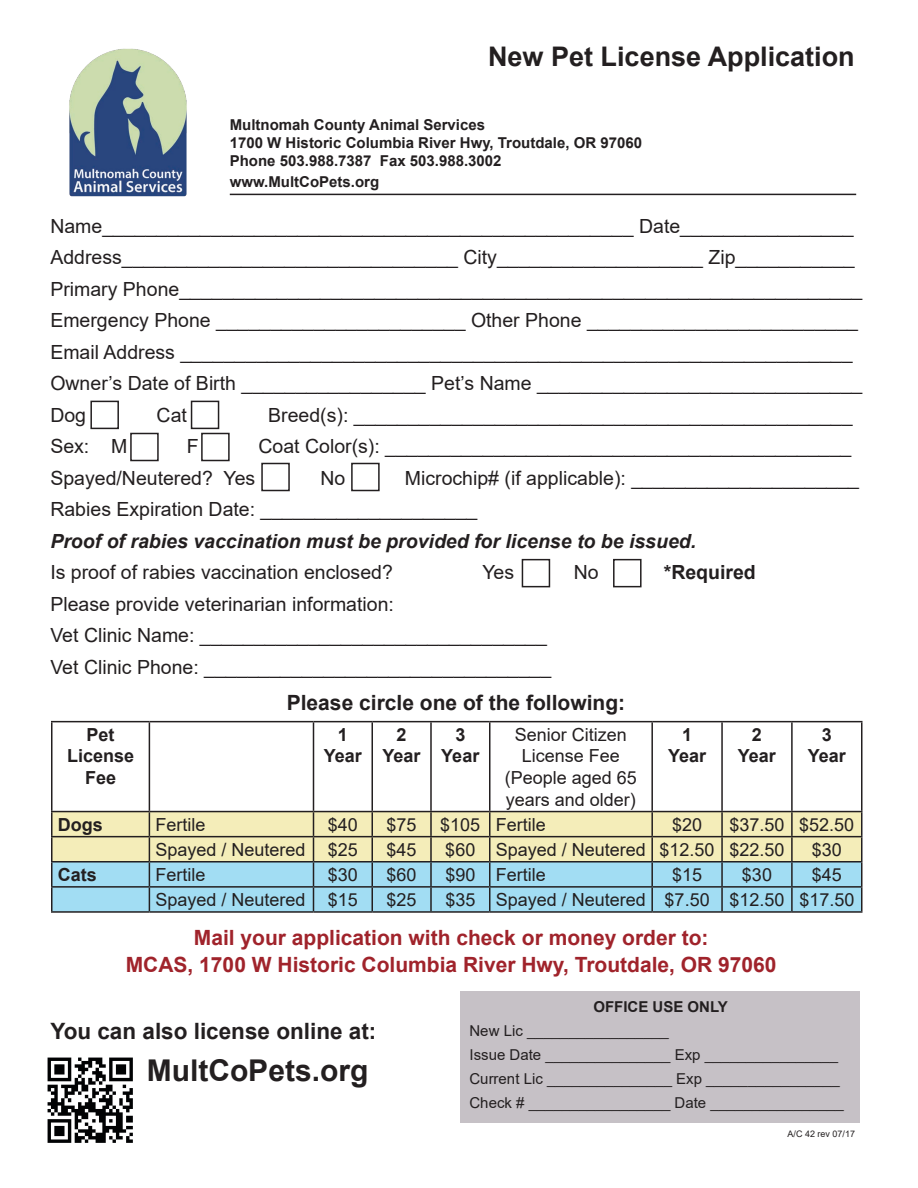
<style>
.page{position:relative;width:918px;height:1188px;background:#fff}
.page>*{position:absolute;margin:0;border:0;box-sizing:border-box;transform-origin:0 0}
.t1{font:700 30px "Arial";color:#231f20}
.t2{font:700 27px "Arial";color:#231f20}
.t3{font:700 22.5px "Arial";color:#231f20}
.t4{font:700 21px/27px "Arial";color:#a0232b;text-align:center}
.t5{font:700 21px "Arial";color:#231f20}
.t6{font:19.5px/31.5px "Arial";color:#231f20}
.t7{font:italic 700 19.5px "Arial";color:#231f20}
.t8{font:700 19.5px "Arial";color:#231f20}
.t9{font:18px/21.6px "Arial";color:#231f20;text-align:center}
.t10{font:700 18px/21.6px "Arial";color:#231f20;text-align:center}
.t11{font:15px/24px "Arial";color:#231f20}
.t12{font:700 15px/18px "Arial";color:#231f20}
.t13{font:9px "Arial";color:#231f20}
</style>
<div class="page">
<div style="left:90px;top:401px;width:29px;height:28px;border:2px solid #231f20"></div>
<div style="left:191px;top:401px;width:28px;height:28px;border:2px solid #231f20"></div>
<div style="left:261px;top:463px;width:29px;height:28px;border:2px solid #231f20"></div>
<div style="left:351px;top:463px;width:29px;height:28px;border:2px solid #231f20"></div>
<div style="left:522px;top:559px;width:28px;height:28px;border:2px solid #231f20"></div>
<div style="left:613px;top:559px;width:29px;height:28px;border:2px solid #231f20"></div>
<div style="left:201px;top:433px;width:29px;height:28px;border:2px solid #231f20"></div>
<div style="left:130px;top:433px;width:29px;height:28px;border:2px solid #231f20"></div>
<hr style="left:230px;top:194px;width:626px;height:1px;background:#231f20">
<img style="left:69px;top:48px;width:118px;height:149px">
<div style="left:460px;top:992px;width:400px;height:131px;background:#c6c1c6"></div>
<hr style="left:51px;top:721px;width:98px;height:1px;background:#231f20">
<hr style="left:51px;top:722px;width:1px;height:89px;background:#231f20">
<hr style="left:149px;top:721px;width:165px;height:1px;background:#231f20">
<hr style="left:149px;top:722px;width:1px;height:89px;background:#231f20">
<hr style="left:314px;top:721px;width:58px;height:1px;background:#231f20">
<hr style="left:313px;top:722px;width:1px;height:89px;background:#231f20">
<hr style="left:372px;top:721px;width:59px;height:1px;background:#231f20">
<hr style="left:372px;top:722px;width:1px;height:89px;background:#231f20">
<hr style="left:431px;top:721px;width:59px;height:1px;background:#231f20">
<hr style="left:430px;top:722px;width:2px;height:89px;background:#231f20">
<hr style="left:490px;top:721px;width:162px;height:1px;background:#231f20">
<hr style="left:489px;top:722px;width:1px;height:89px;background:#231f20">
<hr style="left:652px;top:721px;width:70px;height:1px;background:#231f20">
<hr style="left:651px;top:722px;width:2px;height:89px;background:#231f20">
<hr style="left:722px;top:721px;width:70px;height:1px;background:#231f20">
<hr style="left:721px;top:722px;width:2px;height:89px;background:#231f20">
<hr style="left:792px;top:721px;width:71px;height:1px;background:#231f20">
<hr style="left:791px;top:722px;width:2px;height:89px;background:#231f20">
<hr style="left:861px;top:722px;width:1px;height:89px;background:#231f20">
<hr style="left:51px;top:811px;width:98px;height:1px;background:#231f20">
<hr style="left:149px;top:811px;width:165px;height:1px;background:#231f20">
<hr style="left:314px;top:811px;width:58px;height:1px;background:#231f20">
<hr style="left:372px;top:811px;width:59px;height:1px;background:#231f20">
<hr style="left:431px;top:811px;width:59px;height:1px;background:#231f20">
<hr style="left:490px;top:811px;width:162px;height:1px;background:#231f20">
<hr style="left:652px;top:811px;width:70px;height:1px;background:#231f20">
<hr style="left:722px;top:811px;width:70px;height:1px;background:#231f20">
<hr style="left:792px;top:811px;width:71px;height:1px;background:#231f20">
<hr style="left:792px;top:836px;width:71px;height:1px;background:#231f20">
<hr style="left:792px;top:861px;width:71px;height:2px;background:#231f20">
<hr style="left:792px;top:886px;width:71px;height:2px;background:#231f20">
<svg style="left:51px;top:812px;width:811px;height:99px;background:#c0d8ca"></svg>
<hr style="left:51px;top:911px;width:98px;height:2px;background:#231f20">
<hr style="left:149px;top:911px;width:165px;height:2px;background:#231f20">
<hr style="left:314px;top:911px;width:58px;height:2px;background:#231f20">
<hr style="left:372px;top:911px;width:59px;height:2px;background:#231f20">
<hr style="left:431px;top:911px;width:59px;height:2px;background:#231f20">
<hr style="left:490px;top:911px;width:162px;height:2px;background:#231f20">
<hr style="left:652px;top:911px;width:70px;height:2px;background:#231f20">
<hr style="left:722px;top:911px;width:70px;height:2px;background:#231f20">
<hr style="left:792px;top:911px;width:71px;height:2px;background:#231f20">
<img style="left:47px;top:1057px;width:86px;height:86px">
<h2 class="t2" style="left:488px;top:37px;width:368px">New Pet License Application</h2>
<p class="t12" style="left:230px;top:116px;width:414px">Multnomah County Animal Services<br>1700 W Historic Columbia River Hwy, Troutdale, OR 97060<br>Phone 503.988.7387 Fax 503.988.3002</p>
<p class="t12" style="left:230px;top:173px;width:151px">www.MultCoPets.org</p>
<p class="t6" style="left:50px;top:210px;width:813px">Name_________________________________________________ Date________________ Address_______________________________ City___________________ Zip___________ Primary Phone_______________________________________________________________ Emergency Phone _______________________ Other Phone _________________________ Email Address ______________________________________________________________ Owner’s Date of Birth _________________ Pet’s Name ______________________________ Dog</p>
<p class="t6" style="left:157px;top:399px;width:32px">Cat</p>
<p class="t6" style="left:268px;top:399px;width:586px">Breed(s): ______________________________________________</p>
<p class="t6" style="left:50px;top:431px;width:78px">Sex: M</p>
<p class="t6" style="left:187px;top:431px;width:13px">F</p>
<p class="t6" style="left:259px;top:431px;width:594px">Coat Color(s): ___________________________________________</p>
<p class="t6" style="left:50px;top:462px;width:206px">Spayed/Neutered? Yes</p>
<p class="t6" style="left:320px;top:462px;width:26px">No</p>
<p class="t6" style="left:50px;top:462px;width:810px;text-indent:355px">Microchip# (if applicable): _____________________<br>Rabies Expiration Date: ____________________</p>
<p class="t7" style="left:50px;top:528px;width:647px">Proof of rabies vaccination must be provided for license to be issued.</p>
<p class="t6" style="left:50px;top:557px;width:344px">Is proof of rabies vaccination enclosed?</p>
<p class="t6" style="left:482px;top:557px;width:33px">Yes</p>
<p class="t6" style="left:574px;top:557px;width:26px">No</p>
<p class="t8" style="left:664px;top:559px;width:94px">*Required</p>
<p class="t6" style="left:50px;top:588px;width:502px">Please provide veterinarian information:<br>Vet Clinic Name: ________________________________<br>Vet Clinic Phone: ________________________________</p>
<p class="t5" style="left:287px;top:688px;width:340px">Please circle one of the following:</p>
<p class="t10" style="left:67px;top:724px;width:69px">Pet<br>License<br>Fee</p>
<p class="t10" style="left:324px;top:724px;width:40px">1<br>Year</p>
<p class="t10" style="left:383px;top:724px;width:40px">2<br>Year</p>
<p class="t10" style="left:441px;top:724px;width:40px">3<br>Year</p>
<p class="t9" style="left:505px;top:724px;width:134px">Senior Citizen<br>License Fee (People aged 65 years and older)</p>
<p class="t10" style="left:668px;top:724px;width:40px">1<br>Year</p>
<p class="t10" style="left:738px;top:724px;width:40px">2<br>Year</p>
<p class="t10" style="left:808px;top:724px;width:40px">3<br>Year</p>
<p class="t10" style="left:58px;top:814px;width:46px">Dogs</p>
<p class="t9" style="left:155px;top:813px;width:52px">Fertile</p>
<p class="t9" style="left:328px;top:813px;width:32px">$40</p>
<p class="t9" style="left:387px;top:813px;width:32px">$75</p>
<p class="t9" style="left:440px;top:813px;width:107px">$105 Fertile</p>
<p class="t9" style="left:672px;top:813px;width:32px">$20</p>
<p class="t9" style="left:729px;top:813px;width:126px">$37.50 $52.50</p>
<p class="t9" style="left:155px;top:839px;width:204px">Spayed / Neutered $25</p>
<p class="t9" style="left:387px;top:839px;width:32px">$45</p>
<p class="t9" style="left:445px;top:839px;width:341px">$60 Spayed / Neutered $12.50 $22.50</p>
<p class="t9" style="left:812px;top:839px;width:32px">$30</p>
<p class="t10" style="left:58px;top:864px;width:41px">Cats</p>
<p class="t9" style="left:155px;top:864px;width:52px">Fertile</p>
<p class="t9" style="left:328px;top:864px;width:32px">$30</p>
<p class="t9" style="left:387px;top:864px;width:32px">$60</p>
<p class="t9" style="left:445px;top:864px;width:102px">$90 Fertile</p>
<p class="t9" style="left:672px;top:864px;width:32px">$15</p>
<p class="t9" style="left:742px;top:864px;width:32px">$30</p>
<p class="t9" style="left:812px;top:864px;width:32px">$45</p>
<p class="t9" style="left:155px;top:889px;width:204px">Spayed / Neutered $15</p>
<p class="t9" style="left:387px;top:889px;width:32px">$25</p>
<p class="t9" style="left:445px;top:889px;width:410px">$35 Spayed / Neutered $7.50 $12.50 $17.50</p>
<p class="t4" style="left:126px;top:925px;width:652px">Mail your application with check or money order to:<br>MCAS, 1700 W Historic Columbia River Hwy, Troutdale, OR 97060</p>
<p class="t3" style="left:50px;top:1015px;width:327px">You can also license online at:</p>
<h1 class="t1" style="left:147px;top:1049px;width:223px">MultCoPets.org</h1>
<p class="t12" style="left:593px;top:998px;width:136px">OFFICE USE ONLY</p>
<p class="t11" style="left:469px;top:1018px;width:376px">New Lic _________________<br>Issue Date _______________ Exp ________________ Current Lic _______________ Exp ________________ Check # _________________ Date ________________</p>
<p class="t13" style="left:788px;top:1128px;width:69px">A/C 42 rev 07/17</p>
</div>
